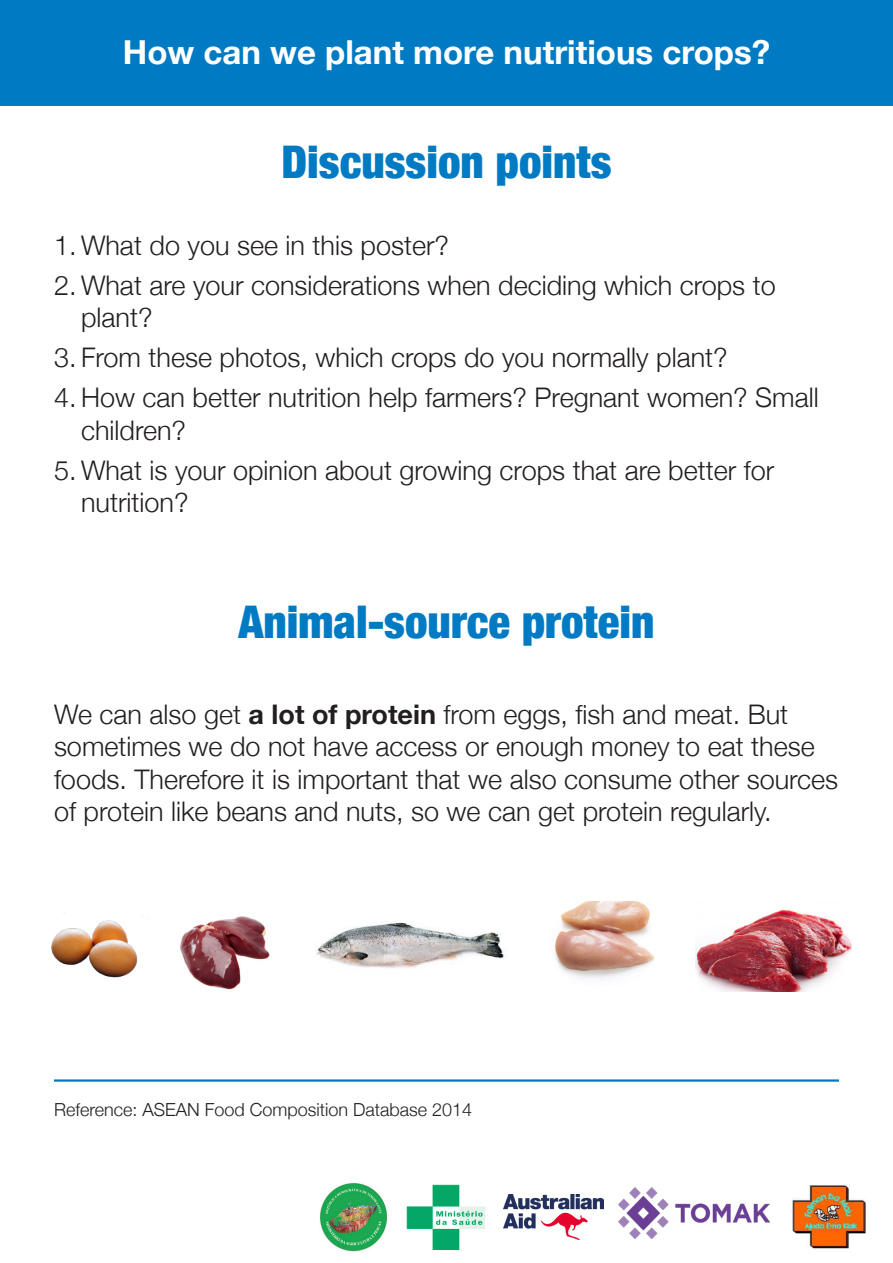
<style>
.page{position:relative;width:893px;height:1263px;background:#fff}
.page>*{position:absolute;margin:0;border:0;box-sizing:border-box;transform-origin:0 0}
.t1{font:900 condensed 45px "Helvetica Neue";color:#007bc3}
.t2{font:700 33px "Helvetica Neue";color:#fff}
.t3{font:300 27px/32.4px "Helvetica Neue";color:#231f20}
.t4{font:300 18px "Helvetica Neue";color:#231f20}
.s1{font-weight:700}
</style>
<div class="page">
<div style="left:0;top:0;width:893px;height:105px;background:#007bc3"></div>
<hr style="left:54px;top:1079px;width:785px;height:3px;background:#007bc3">
<img style="left:51px;top:912px;width:87px;height:66px">
<img style="left:180px;top:916px;width:90px;height:74px">
<img style="left:555px;top:901px;width:100px;height:78px">
<img style="left:695px;top:909px;width:157px;height:82px">
<img style="left:317px;top:921px;width:187px;height:47px">
<img style="left:320px;top:1183px;width:67px;height:68px">
<img style="left:407px;top:1185px;width:78px;height:64px">
<img style="left:503px;top:1194px;width:101px;height:45px">
<img style="left:618px;top:1188px;width:151px;height:50px">
<img style="left:793px;top:1186px;width:72px;height:63px">
<p class="t2" style="left:123px;top:26px;width:649px">How can we plant more nutritious crops?</p>
<p class="t1" style="left:281px;top:125px;width:332px">Discussion points</p>
<p class="t3" style="left:54px;top:227px;width:397px">1. What do you see in this poster?</p>
<p class="t3" style="left:81px;top:267px;width:696px;text-indent:-27px">2. What are your considerations when deciding which crops to plant?</p>
<p class="t3" style="left:54px;top:340px;width:675px">3. From these photos, which crops do you normally plant?</p>
<p class="t3" style="left:81px;top:379px;width:739px;text-indent:-27px">4. How can better nutrition help farmers? Pregnant women? Small children?</p>
<p class="t3" style="left:81px;top:452px;width:695px;text-indent:-27px">5. What is your opinion about growing crops that are better for nutrition?</p>
<p class="t1" style="left:239px;top:585px;width:417px">Animal-source protein</p>
<p class="t3" style="left:54px;top:696px;width:786px">We can also get <span class="s1">a lot of protein</span> from eggs, fish and meat. But sometimes we do not have access or enough money to eat these foods. Therefore it is important that we also consume other sources of protein like beans and nuts, so we can get protein regularly.</p>
<p class="t4" style="left:54px;top:1095px;width:420px">Reference: ASEAN Food Composition Database 2014</p>
</div>
